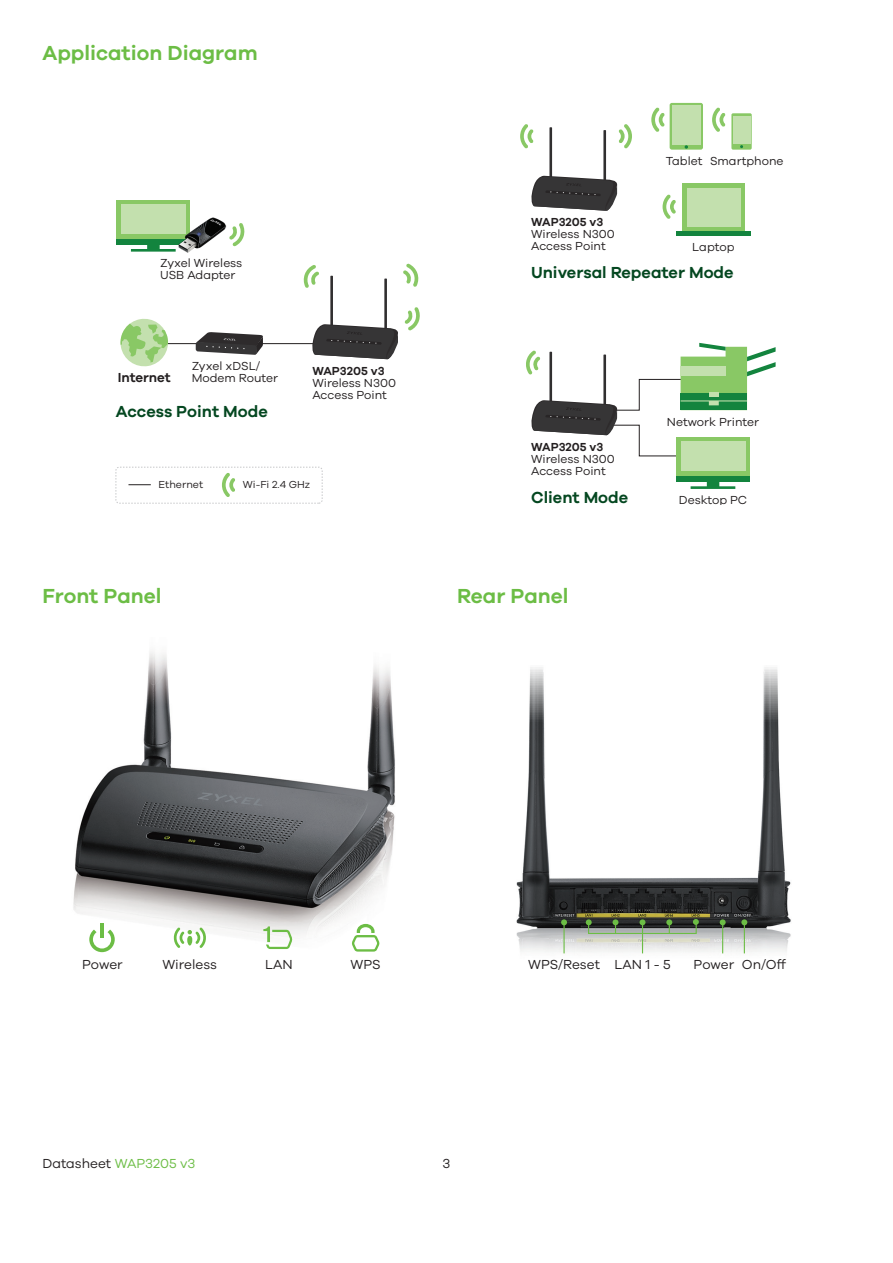
<style>
.page{position:relative;width:893px;height:1263px;background:#fff}
.page>*{position:absolute;margin:0;border:0;box-sizing:border-box;transform-origin:0 0}
.t1{font:600 21px "Galano Grotesque";color:#6cbd45}
.t2{font:600 16.5px "Galano Grotesque";color:#044720}
.t3{font:13.5px "Galano Grotesque";color:#231f20}
.t4{font:600 13.5px "Galano Grotesque";color:#231f20}
.t5{font:12px/12px "Galano Grotesque";color:#231f20}
.t6{font:10.5px "Galano Grotesque";color:#231f20}
.s1{font-weight:600}
.s2{color:#6cbd45}
</style>
<div class="page">
<img style="left:73px;top:651px;width:322px;height:302px">
<img style="left:516px;top:667px;width:275px;height:287px">
<svg style="left:720px;top:919px;width:6px;height:6px"></svg>
<svg style="left:741px;top:919px;width:6px;height:6px"></svg>
<svg style="left:561px;top:919px;width:6px;height:6px"></svg>
<svg style="left:586px;top:919px;width:6px;height:6px"></svg>
<svg style="left:639px;top:919px;width:6px;height:6px"></svg>
<svg style="left:693px;top:919px;width:6px;height:6px"></svg>
<hr style="left:722px;top:923px;width:1px;height:30px;background:#6cbd45">
<hr style="left:744px;top:923px;width:1px;height:30px;background:#6cbd45">
<hr style="left:563px;top:923px;width:2px;height:30px;background:#6cbd45">
<svg style="left:612px;top:919px;width:6px;height:13px"></svg>
<hr style="left:642px;top:923px;width:1px;height:30px;background:#6cbd45">
<svg style="left:666px;top:919px;width:6px;height:13px"></svg>
<div style="left:588px;top:922px;width:109px;height:12px;border:1px solid #6cbd45"></div>
<hr style="left:142px;top:343px;width:177px;height:1px;background:#231f20">
<div style="left:682px;top:183px;width:63px;height:49px;background:#89c865"></div>
<div style="left:687px;top:188px;width:53px;height:38px;background:#c3e0ae"></div>
<div style="left:676px;top:231px;width:75px;height:5px;background:#13843e"></div>
<svg style="left:120px;top:318px;width:50px;height:49px"></svg>
<svg style="left:619px;top:124px;width:13px;height:24px"></svg>
<svg style="left:403px;top:263px;width:16px;height:24px"></svg>
<svg style="left:404px;top:307px;width:16px;height:24px"></svg>
<svg style="left:520px;top:124px;width:13px;height:24px"></svg>
<svg style="left:303px;top:265px;width:16px;height:23px"></svg>
<svg style="left:663px;top:194px;width:13px;height:25px"></svg>
<svg style="left:651px;top:107px;width:14px;height:25px"></svg>
<svg style="left:712px;top:107px;width:13px;height:25px"></svg>
<svg style="left:691px;top:482px;width:44px;height:7px"></svg>
<svg style="left:676px;top:475px;width:74px;height:7px"></svg>
<div style="left:676px;top:437px;width:74px;height:38px;background:#89c865"></div>
<div style="left:681px;top:441px;width:64px;height:30px;background:#c3e0ae"></div>
<div style="left:670px;top:103px;width:33px;height:47px;background:#89c865;border-radius:2px"></div>
<div style="left:672px;top:105px;width:29px;height:39px;background:#c3e0ae"></div>
<svg style="left:685px;top:145px;width:3px;height:4px"></svg>
<svg style="left:731px;top:113px;width:21px;height:37px"></svg>
<div style="left:733px;top:117px;width:17px;height:27px;background:#c3e0ae"></div>
<svg style="left:229px;top:223px;width:16px;height:23px"></svg>
<svg style="left:131px;top:245px;width:45px;height:7px"></svg>
<svg style="left:117px;top:238px;width:60px;height:7px"></svg>
<div style="left:117px;top:200px;width:73px;height:38px;background:#89c865"></div>
<div style="left:121px;top:204px;width:65px;height:30px;background:#c3e0ae"></div>
<img style="left:177px;top:217px;width:50px;height:36px">
<svg style="left:128px;top:484px;width:23px;height:1px"></svg>
<svg style="left:222px;top:473px;width:13px;height:24px"></svg>
<div style="left:116px;top:467px;width:206px;height:36px;border:1px dashed #c7c8ca;border-radius:3px"></div>
<hr style="left:330px;top:276px;width:3px;height:54px;background:#312f30">
<hr style="left:384px;top:279px;width:3px;height:54px;background:#312f30">
<svg style="left:311px;top:324px;width:87px;height:35px"></svg>
<hr style="left:549px;top:127px;width:3px;height:55px;background:#312f30">
<hr style="left:603px;top:130px;width:3px;height:55px;background:#312f30">
<svg style="left:531px;top:176px;width:86px;height:35px;background:#545354"></svg>
<svg style="left:526px;top:343px;width:250px;height:114px"></svg>
<svg style="left:196px;top:332px;width:67px;height:23px"></svg>
<hr style="left:100px;top:923px;width:4px;height:15px;background:#6cbd45">
<svg style="left:89px;top:929px;width:26px;height:23px"></svg>
<svg style="left:172px;top:927px;width:35px;height:21px"></svg>
<div style="left:187px;top:936px;width:5px;height:9px;background:#6cbd45;border-radius:50%"></div>
<svg style="left:263px;top:926px;width:29px;height:23px"></svg>
<svg style="left:352px;top:924px;width:27px;height:27px"></svg>
<p class="t1" style="left:43px;top:40px;width:217px">Application Diagram</p>
<p class="t5" style="left:160px;top:257px;width:84px">Zyxel Wireless<br>USB Adapter</p>
<p class="t4" style="left:118px;top:370px;width:55px">Internet</p>
<p class="t5" style="left:192px;top:360px;width:88px">Zyxel xDSL/<br>Modem Router</p>
<p class="t2" style="left:116px;top:401px;width:153px">Access Point Mode</p>
<p class="t5" style="left:312px;top:364px;width:85px"><span class="s1">WAP3205 v3<br></span>Wireless N300<br>Access Point</p>
<p class="t6" style="left:159px;top:479px;width:46px">Ethernet</p>
<p class="t6" style="left:243px;top:479px;width:69px">Wi-Fi 2.4 GHz</p>
<p class="t5" style="left:531px;top:216px;width:85px"><span class="s1">WAP3205 v3<br></span>Wireless N300<br>Access Point</p>
<p class="t5" style="left:666px;top:154px;width:38px">Tablet</p>
<p class="t5" style="left:710px;top:154px;width:75px">Smartphone</p>
<p class="t5" style="left:692px;top:241px;width:44px">Laptop</p>
<p class="t2" style="left:531px;top:263px;width:204px">Universal Repeater Mode</p>
<p class="t5" style="left:531px;top:440px;width:85px"><span class="s1">WAP3205 v3<br></span>Wireless N300<br>Access Point</p>
<p class="t2" style="left:531px;top:487px;width:99px">Client Mode</p>
<p class="t5" style="left:667px;top:416px;width:94px">Network Printer</p>
<p class="t5" style="left:679px;top:494px;width:70px">Desktop PC</p>
<p class="t1" style="left:43px;top:583px;width:121px">Front Panel</p>
<p class="t1" style="left:457px;top:583px;width:113px">Rear Panel</p>
<p class="t3" style="left:82px;top:956px;width:42px">Power</p>
<p class="t3" style="left:162px;top:956px;width:56px">Wireless</p>
<p class="t3" style="left:265px;top:956px;width:29px">LAN</p>
<p class="t3" style="left:351px;top:956px;width:32px">WPS</p>
<p class="t3" style="left:43px;top:1155px;width:154px">Datasheet <span class="s2">WAP3205 v3</span></p>
<p class="t3" style="left:443px;top:1155px;width:9px">3</p>
<p class="t3" style="left:528px;top:956px;width:73px">WPS/Reset</p>
<p class="t3" style="left:614px;top:956px;width:58px">LAN 1 - 5</p>
<p class="t3" style="left:694px;top:956px;width:42px">Power</p>
<p class="t3" style="left:742px;top:956px;width:46px">On/Off</p>
</div>
